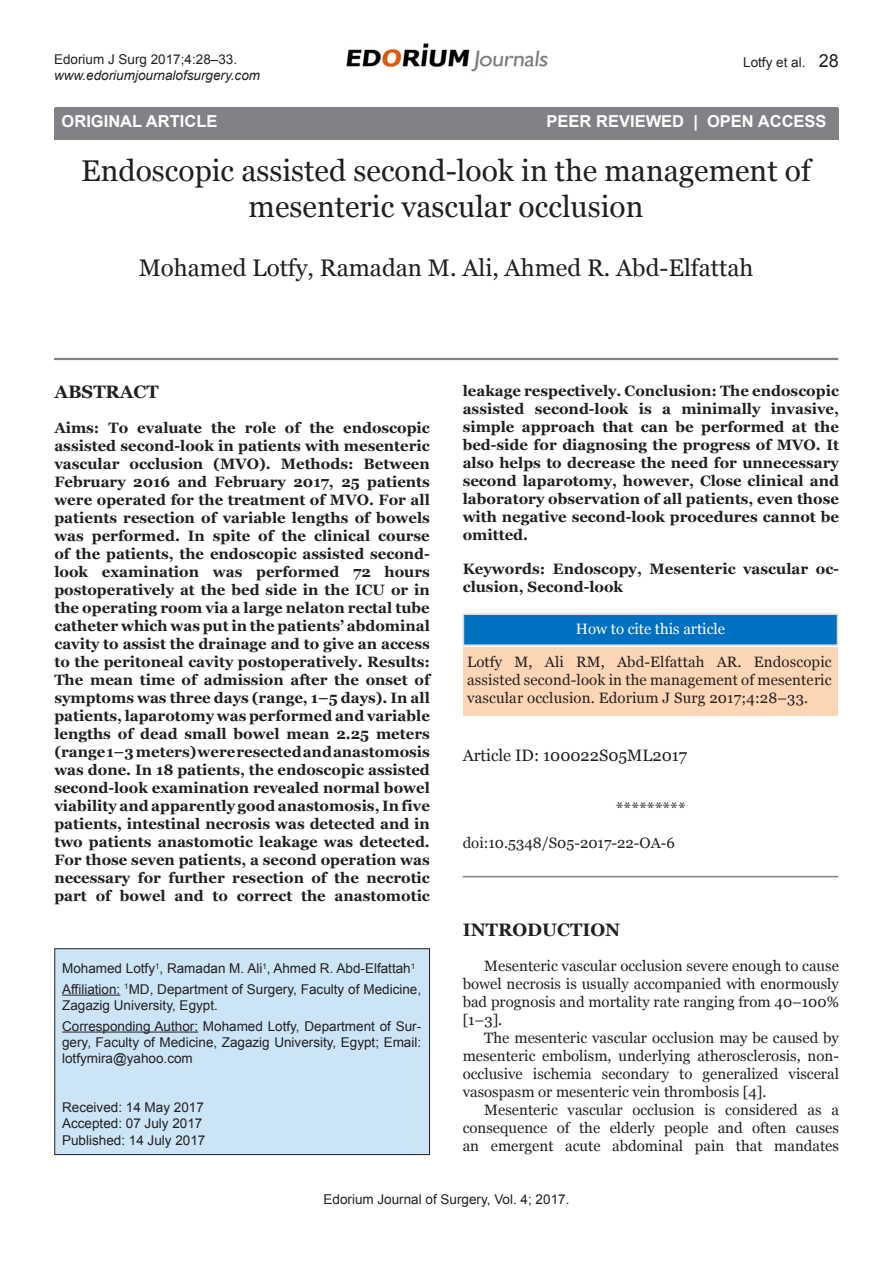
<style>
.page{position:relative;width:893px;height:1263px;background:#fff}
.page>*{position:absolute;margin:0;border:0;box-sizing:border-box;transform-origin:0 0}
.Chapter_Name{font:30px/36px "Georgia";color:#231f20;text-align:center}
.Author_Name{font:24px "Georgia";color:#231f20}
.Introduction_Head{font:700 18px "Georgia";color:#231f20}
.Abstract_Head{font:700 18px "Georgia";color:#231f20}
.Open_Access{font:700 16.5px "Arial";color:#fff}
.Star{font:16.5px "Georgia";color:#231f20}
.Abstract_text{font:700 15px/18px "Georgia";color:#231f20;text-align:justify}
.Text{font:15px/18px "Georgia";color:#231f20;text-align:justify}
.Keywords{font:700 15px/18px "Georgia";color:#231f20}
.DOI{font:15px "Georgia";color:#231f20}
.Box_author{font:13.5px/16.2px "Arial";color:#231f20}
.Left_Running_head{font:italic 13.5px "Arial";color:#231f20}
.Left_Running_head-2{font:13.5px "Arial";color:#231f20}
.Box_received_date{font:13.5px "Arial";color:#231f20}
.Right_Running_head{font:13.5px "Arial";color:#231f20}
.s1{font-size:18px}
.s2{color:#fff}
</style>
<div class="page">
<div style="left:54px;top:108px;width:784px;height:32px;background:#808285"></div>
<img style="left:346px;top:43px;width:202px;height:29px">
<hr style="left:54px;top:358px;width:784px;height:2px;background:#808285">
<div style="left:55px;top:949px;width:375px;height:205px;background:#cbe5f7"></div>
<div style="left:54px;top:948px;width:376px;height:207px;border:1px solid #231f20"></div>
<hr style="left:62px;top:995px;width:58px;height:1px;background:#231f20">
<hr style="left:62px;top:1031px;width:136px;height:1px;background:#231f20">
<div style="left:463px;top:647px;width:375px;height:69px;background:#fcd5b5"></div>
<div style="left:463px;top:613px;width:375px;height:33px;background:#0070c0;border:2px solid #d9d9d9"></div>
<hr style="left:463px;top:876px;width:375px;height:1px;background:#808285">
<p class="Left_Running_head-2" style="left:54px;top:50px;width:185px">Edorium J Surg 2017;4:28–33.</p>
<p class="Left_Running_head" style="left:54px;top:67px;width:208px">www.edoriumjournalofsurgery.com</p>
<p class="Right_Running_head" style="left:743px;top:54px;width:97px">Lotfy et al. <span class="s1">28</span></p>
<p class="Open_Access" style="left:62px;top:110px;width:157px">ORIGINAL ARTICLE</p>
<p class="Open_Access" style="left:547px;top:110px;width:281px">PEER REVIEWED | OPEN ACCESS</p>
<p class="Open_Access" style="left:64px;top:112px;width:121px">CASE REPORT</p>
<p class="Open_Access" style="left:696px;top:112px;width:121px">OPEN ACCESS</p>
<p class="Chapter_Name" style="left:81px;top:153px;width:731px">Endoscopic assisted second-look in the management of mesenteric vascular occlusion</p>
<p class="Author_Name" style="left:139px;top:253px;width:616px">Mohamed Lotfy, Ramadan M. Ali, Ahmed R. Abd-Elfattah</p>
<p class="Abstract_Head" style="left:54px;top:380px;width:106px">ABSTRACT</p>
<p class="Abstract_text" style="left:54px;top:419px;width:377px">Aims: To evaluate the role of the endoscopic assisted second-look in patients with mesenteric vascular occlusion (MVO). Methods: Between February 2016 and February 2017, 25 patients were operated for the treatment of MVO. For all patients resection of variable lengths of bowels was performed. In spite of the clinical course of the patients, the endoscopic assisted second&shy;look examination was performed 72 hours postoperatively at the bed side in the ICU or in the operating room via a large nelaton rectal tube catheter which was put in the patients’ abdominal cavity to assist the drainage and to give an access to the peritoneal cavity postoperatively. Results:<br>The mean time of admission after the onset of symptoms was three days (range, 1–5 days). In all patients, laparotomy was performed and variable lengths of dead small bowel mean 2.25 meters (range 1–3 meters) were resected and anastomosis was done. In 18 patients, the endoscopic assisted second-look examination revealed normal bowel viability and apparently good anastomosis, In five patients, intestinal necrosis was detected and in two patients anastomotic leakage was detected.<br>For those seven patients, a second operation was necessary for further resection of the necrotic part of bowel and to correct the anastomotic</p>
<p class="Box_author" style="left:62px;top:960px;width:355px">Mohamed Lotfy<sup>1</sup>, Ramadan M. Ali<sup>1</sup>, Ahmed R. Abd-Elfattah<sup>1</sup></p>
<p class="Box_author" style="left:62px;top:981px;width:361px">Affiliation: <sup>1</sup>MD, Department of Surgery, Faculty of Medicine,<br>Zagazig University, Egypt.</p>
<p class="Box_author" style="left:62px;top:1018px;width:361px;text-align:justify">Corresponding Author: Mohamed Lotfy, Department of Sur&shy;gery, Faculty of Medicine, Zagazig University, Egypt; Email: lotfymira@yahoo.com</p>
<p class="Box_received_date" style="left:62px;top:1099px;width:143px">Received: 14 May 2017</p>
<p class="Box_author" style="left:62px;top:1116px;width:142px">Accepted: 07 July 2017</p>
<p class="Box_author" style="left:62px;top:1132px;width:145px">Published: 14 July 2017</p>
<p class="Abstract_text" style="left:463px;top:382px;width:378px">leakage respectively. Conclusion: The endoscopic assisted second-look is a minimally invasive, simple approach that can be performed at the bed-side for diagnosing the progress of MVO. It also helps to decrease the need for unnecessary second laparotomy, however, Close clinical and laboratory observation of all patients, even those with negative second-look procedures cannot be omitted.</p>
<p class="Keywords" style="left:463px;top:560px;width:378px">Keywords: Endoscopy, Mesenteric vascular oc&shy;clusion, Second-look</p>
<p class="Text" style="left:467px;top:613px;width:366px;line-height:32.7px;text-align:center"><span class="s2">How to cite this article<br></span>Lotfy M, Ali RM, Abd-Elfattah AR. Endoscopic</p>
<p class="Text" style="left:467px;top:671px;width:366px">assisted second-look in the management of mesenteric vascular occlusion. Edorium J Surg 2017;4:28–33.</p>
<p class="Star" style="left:463px;top:745px;width:226px">Article ID: 100022S05ML2017</p>
<p class="Star" style="left:616px;top:798px;width:72px">*********</p>
<p class="DOI" style="left:463px;top:834px;width:214px">doi:10.5348/S05-2017-22-OA-6</p>
<p class="Introduction_Head" style="left:463px;top:918px;width:159px">INTRODUCTION</p>
<p class="Text" style="left:463px;top:957px;width:378px;text-indent:22px">Mesenteric vascular occlusion severe enough to cause bowel necrosis is usually accompanied with enormously bad prognosis and mortality rate ranging from 40–100% [1–3].</p>
<p class="Text" style="left:463px;top:1029px;width:378px;text-indent:22px">The mesenteric vascular occlusion may be caused by mesenteric embolism, underlying atherosclerosis, non&shy;occlusive ischemia secondary to generalized visceral vasospasm or mesenteric vein thrombosis [4].</p>
<p class="Text" style="left:463px;top:1101px;width:378px;text-indent:22px">Mesenteric vascular occlusion is considered as a consequence of the elderly people and often causes an emergent acute abdominal pain that mandates</p>
<p class="Box_author" style="left:324px;top:1191px;width:247px">Edorium Journal of Surgery, Vol. 4; 2017.</p>
</div>
